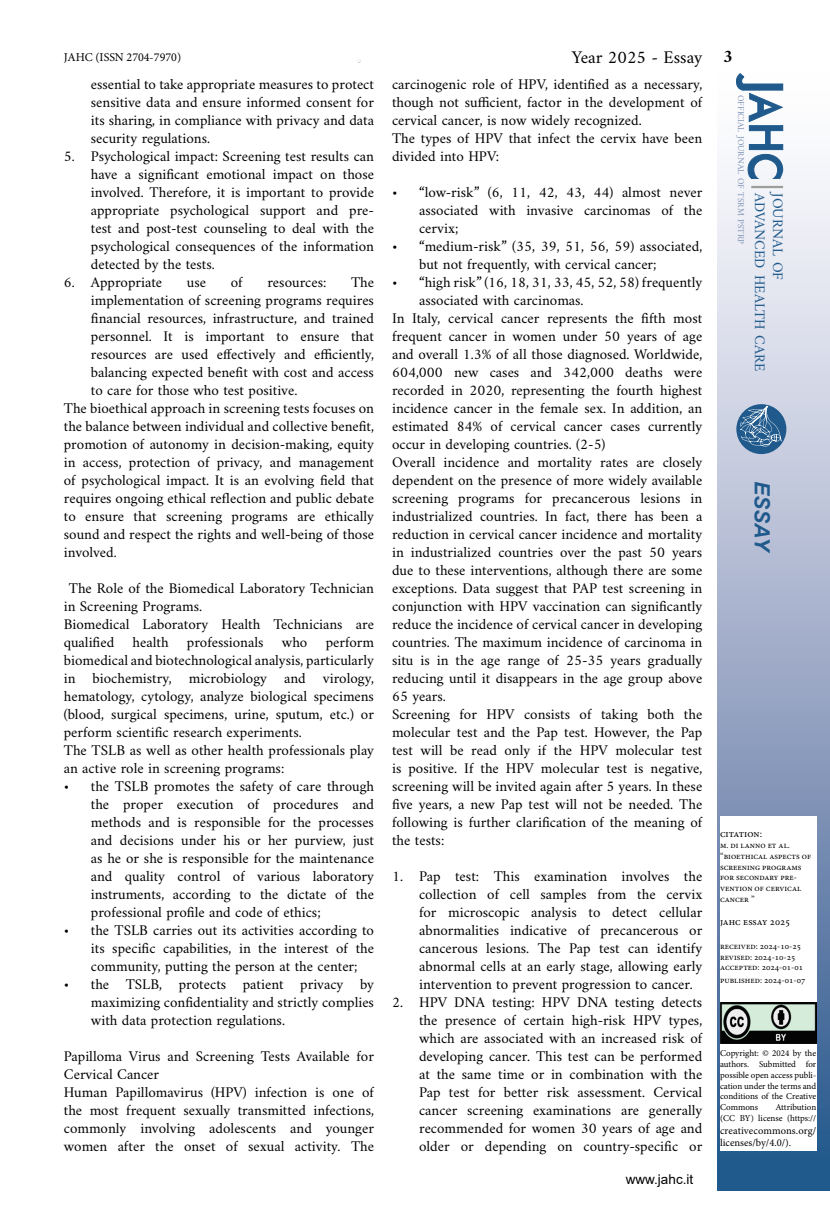
<style>
.page{position:relative;width:830px;height:1212px;background:#fff}
.page>*{position:absolute;margin:0;border:0;box-sizing:border-box;transform-origin:0 0}
.t1{font:italic 700 21px "Arial";color:#205a8c}
.t2{font:18px "Amiri";color:#000}
.t3{font:15px/18px "Amiri";color:#000;text-align:justify}
.t4{font:14.7px/18px "Amiri";color:#205a8c}
.t5{font:13.5px "Arial";color:#000}
.t6{font:12px "Minion Pro";color:#000}
.t7{font:10.5px/12.6px "Minion Pro";color:#000}
.t8{font:9px/10.8px "Minion Pro";color:#000}
.t9{font:8.85px "Amiri";color:#8093b7}
.s1{font-weight:700}
</style>
<div class="page">
<svg style="left:717px;top:83px;width:112px;height:1107px;background:#b3bed4"></svg>
<div style="left:736px;top:404px;width:50px;height:50px;background:#205a8c;border-radius:50%"></div>
<svg style="left:739px;top:406px;width:42px;height:40px"></svg>
<svg style="left:734px;top:73px;width:49px;height:106px"></svg>
<hr style="left:750px;top:186px;width:32px;height:2px;background:#9d9d9c">
<div style="left:719px;top:817px;width:96px;height:186px;background:#fff"></div>
<div style="left:719px;top:1041px;width:96px;height:109px;background:#fff"></div>
<img style="left:719px;top:1003px;width:96px;height:40px">
<p class="t6" style="left:64px;top:49px;width:119px">JAHC (ISSN 2704-7970)</p>
<p class="t2" style="left:571px;top:46px;width:162px">Year 2025 - Essay <span class="s1">3</span></p>
<p class="t3" style="left:91px;top:75px;width:284px">essential to take appropriate measures to protect sensitive data and ensure informed consent for its sharing, in compliance with privacy and data security regulations.</p>
<p class="t3" style="left:91px;top:147px;width:284px;text-indent:-27px">5. Psychological impact: Screening test results can have a significant emotional impact on those involved. Therefore, it is important to provide appropriate psychological support and pre&shy;test and post-test counseling to deal with the psychological consequences of the information detected by the tests.</p>
<p class="t3" style="left:64px;top:273px;width:100px">6. Appropriate</p>
<p class="t3" style="left:187px;top:273px;width:21px">use</p>
<p class="t3" style="left:231px;top:273px;width:13px">of</p>
<p class="t3" style="left:267px;top:273px;width:60px">resources:</p>
<p class="t3" style="left:351px;top:273px;width:24px">The</p>
<p class="t3" style="left:91px;top:291px;width:284px">implementation of screening programs requires</p>
<p class="t3" style="left:91px;top:309px;width:284px">financial resources, infrastructure, and trained</p>
<p class="t3" style="left:91px;top:327px;width:284px">personnel. It is important to ensure that</p>
<p class="t3" style="left:91px;top:345px;width:284px">resources are used effectively and efficiently,</p>
<p class="t3" style="left:91px;top:363px;width:284px">balancing expected benefit with cost and access</p>
<p class="t3" style="left:91px;top:381px;width:208px">to care for those who test positive.</p>
<p class="t3" style="left:64px;top:399px;width:311px">The bioethical approach in screening tests focuses on</p>
<p class="t3" style="left:64px;top:417px;width:311px">the balance between individual and collective benefit,</p>
<p class="t3" style="left:64px;top:435px;width:311px">promotion of autonomy in decision-making, equity</p>
<p class="t3" style="left:64px;top:453px;width:311px">in access, protection of privacy, and management</p>
<p class="t3" style="left:64px;top:471px;width:311px">of psychological impact. It is an evolving field that</p>
<p class="t3" style="left:64px;top:489px;width:311px">requires ongoing ethical reflection and public debate</p>
<p class="t3" style="left:64px;top:507px;width:311px">to ensure that screening programs are ethically</p>
<p class="t3" style="left:64px;top:525px;width:311px">sound and respect the rights and well-being of those</p>
<p class="t3" style="left:64px;top:543px;width:54px">involved.</p>
<p class="t3" style="left:64px;top:579px;width:311px;text-align:left;text-indent:5px">The Role of the Biomedical Laboratory Technician in Screening Programs.<br>Biomedical Laboratory Health Technicians are qualified health professionals who perform biomedical and biotechnological analysis, particularly in biochemistry, microbiology and virology, hematology, cytology, analyze biological specimens (blood, surgical specimens, urine, sputum, etc.) or perform scientific research experiments.<br>The TSLB as well as other health professionals play an active role in screening programs:</p>
<p class="t3" style="left:91px;top:777px;width:284px;text-indent:-27px">• the TSLB promotes the safety of care through the proper execution of procedures and methods and is responsible for the processes and decisions under his or her purview, just as he or she is responsible for the maintenance and quality control of various laboratory instruments, according to the dictate of the professional profile and code of ethics;</p>
<p class="t3" style="left:91px;top:921px;width:284px;text-indent:-27px">• the TSLB carries out its activities according to its specific capabilities, in the interest of the community, putting the person at the center;</p>
<p class="t3" style="left:91px;top:975px;width:284px;text-indent:-27px">• the TSLB, protects patient privacy by maximizing confidentiality and strictly complies with data protection regulations.</p>
<p class="t3" style="left:64px;top:1047px;width:311px;text-align:left">Papilloma Virus and Screening Tests Available for Cervical Cancer<br>Human Papillomavirus (HPV) infection is one of the most frequent sexually transmitted infections, commonly involving adolescents and younger women after the onset of sexual activity. The</p>
<p class="t3" style="left:392px;top:75px;width:311px;text-align:left">carcinogenic role of HPV, identified as a necessary, though not sufficient, factor in the development of cervical cancer, is now widely recognized.<br>The types of HPV that infect the cervix have been divided into HPV:</p>
<p class="t3" style="left:419px;top:183px;width:284px;text-indent:-27px">• “low-risk” (6, 11, 42, 43, 44) almost never associated with invasive carcinomas of the cervix;</p>
<p class="t3" style="left:419px;top:237px;width:284px;text-indent:-27px">• “medium-risk” (35, 39, 51, 56, 59) associated, but not frequently, with cervical cancer;</p>
<p class="t3" style="left:392px;top:273px;width:311px">• “high risk” (16, 18, 31, 33, 45, 52, 58) frequently</p>
<p class="t3" style="left:419px;top:291px;width:166px">associated with carcinomas.</p>
<p class="t3" style="left:392px;top:309px;width:311px">In Italy, cervical cancer represents the fifth most</p>
<p class="t3" style="left:392px;top:327px;width:311px">frequent cancer in women under 50 years of age</p>
<p class="t3" style="left:392px;top:345px;width:311px">and overall 1.3% of all those diagnosed. Worldwide,</p>
<p class="t3" style="left:392px;top:363px;width:311px">604,000 new cases and 342,000 deaths were</p>
<p class="t3" style="left:392px;top:381px;width:311px">recorded in 2020, representing the fourth highest</p>
<p class="t3" style="left:392px;top:399px;width:311px">incidence cancer in the female sex. In addition, an</p>
<p class="t3" style="left:392px;top:417px;width:311px">estimated 84% of cervical cancer cases currently</p>
<p class="t3" style="left:392px;top:435px;width:215px">occur in developing countries. (2-5)</p>
<p class="t3" style="left:392px;top:453px;width:311px">Overall incidence and mortality rates are closely</p>
<p class="t3" style="left:392px;top:471px;width:311px">dependent on the presence of more widely available</p>
<p class="t3" style="left:392px;top:489px;width:311px">screening programs for precancerous lesions in</p>
<p class="t3" style="left:392px;top:507px;width:311px">industrialized countries. In fact, there has been a</p>
<p class="t3" style="left:392px;top:525px;width:311px">reduction in cervical cancer incidence and mortality</p>
<p class="t3" style="left:392px;top:543px;width:311px">in industrialized countries over the past 50 years</p>
<p class="t3" style="left:392px;top:561px;width:311px">due to these interventions, although there are some</p>
<p class="t3" style="left:392px;top:579px;width:311px">exceptions. Data suggest that PAP test screening in</p>
<p class="t3" style="left:392px;top:597px;width:311px">conjunction with HPV vaccination can significantly</p>
<p class="t3" style="left:392px;top:615px;width:311px">reduce the incidence of cervical cancer in developing</p>
<p class="t3" style="left:392px;top:633px;width:311px">countries. The maximum incidence of carcinoma in</p>
<p class="t3" style="left:392px;top:651px;width:311px">situ is in the age range of 25-35 years gradually</p>
<p class="t3" style="left:392px;top:669px;width:311px">reducing until it disappears in the age group above</p>
<p class="t3" style="left:392px;top:687px;width:55px">65 years.</p>
<p class="t3" style="left:392px;top:705px;width:311px">Screening for HPV consists of taking both the</p>
<p class="t3" style="left:392px;top:723px;width:311px">molecular test and the Pap test. However, the Pap</p>
<p class="t3" style="left:392px;top:741px;width:311px">test will be read only if the HPV molecular test</p>
<p class="t3" style="left:392px;top:759px;width:311px">is positive. If the HPV molecular test is negative,</p>
<p class="t3" style="left:392px;top:777px;width:311px">screening will be invited again after 5 years. In these</p>
<p class="t3" style="left:392px;top:795px;width:311px">five years, a new Pap test will not be needed. The</p>
<p class="t3" style="left:392px;top:813px;width:311px">following is further clarification of the meaning of</p>
<p class="t3" style="left:392px;top:831px;width:54px">the tests:</p>
<p class="t3" style="left:419px;top:867px;width:284px;text-indent:-27px">1. Pap test: This examination involves the collection of cell samples from the cervix for microscopic analysis to detect cellular abnormalities indicative of precancerous or cancerous lesions. The Pap test can identify abnormal cells at an early stage, allowing early intervention to prevent progression to cancer.</p>
<p class="t3" style="left:419px;top:993px;width:284px;text-indent:-27px">2. HPV DNA testing: HPV DNA testing detects the presence of certain high-risk HPV types, which are associated with an increased risk of developing cancer. This test can be performed at the same time or in combination with the Pap test for better risk assessment. Cervical cancer screening examinations are generally recommended for women 30 years of age and older or depending on country-specific or</p>
<p class="t5" style="left:625px;top:1170px;width:69px">www.jahc.it</p>
<p class="t9" style="left:745px;top:95px;width:151px;rotate:90deg">official journal of tsrm pstrp</p>
<p class="t4" style="left:786px;top:193px;width:179px;rotate:90deg">journal of<br>advanced health care</p>
<h1 class="t1" style="left:775px;top:481px;width:74px;rotate:90deg">ESSAY</h1>
<p class="t7" style="left:719px;top:827px;width:43px">Citation:</p>
<p class="t8" style="left:719px;top:840px;width:92px">M. Di Lanno et al. “Bioethical aspects of screening programs for secondary pre&shy;vention of cervical cancer ”</p>
<p class="t7" style="left:719px;top:916px;width:72px">JAHC ESSAY 2025</p>
<p class="t8" style="left:719px;top:940px;width:84px">Received: 2024-10-25<br>Revised: 2024-10-25<br>Accepted: 2024-01-01</p>
<p class="t8" style="left:719px;top:975px;width:87px">Published: 2024-01-07</p>
<p class="t8" style="left:719px;top:1048px;width:98px;text-align:justify">Copyright: © 2024 by the authors. Submitted for possible open access publi&shy;cation under the terms and conditions of the Creative Commons</p>
<p class="t8" style="left:719px;top:1102px;width:98px;text-align:right">Attribution<br>(CC BY) license (https://</p>
<p class="t7" style="left:719px;top:1124px;width:98px">creativecommons.org/ licenses/by/4.0/).</p>
</div>
